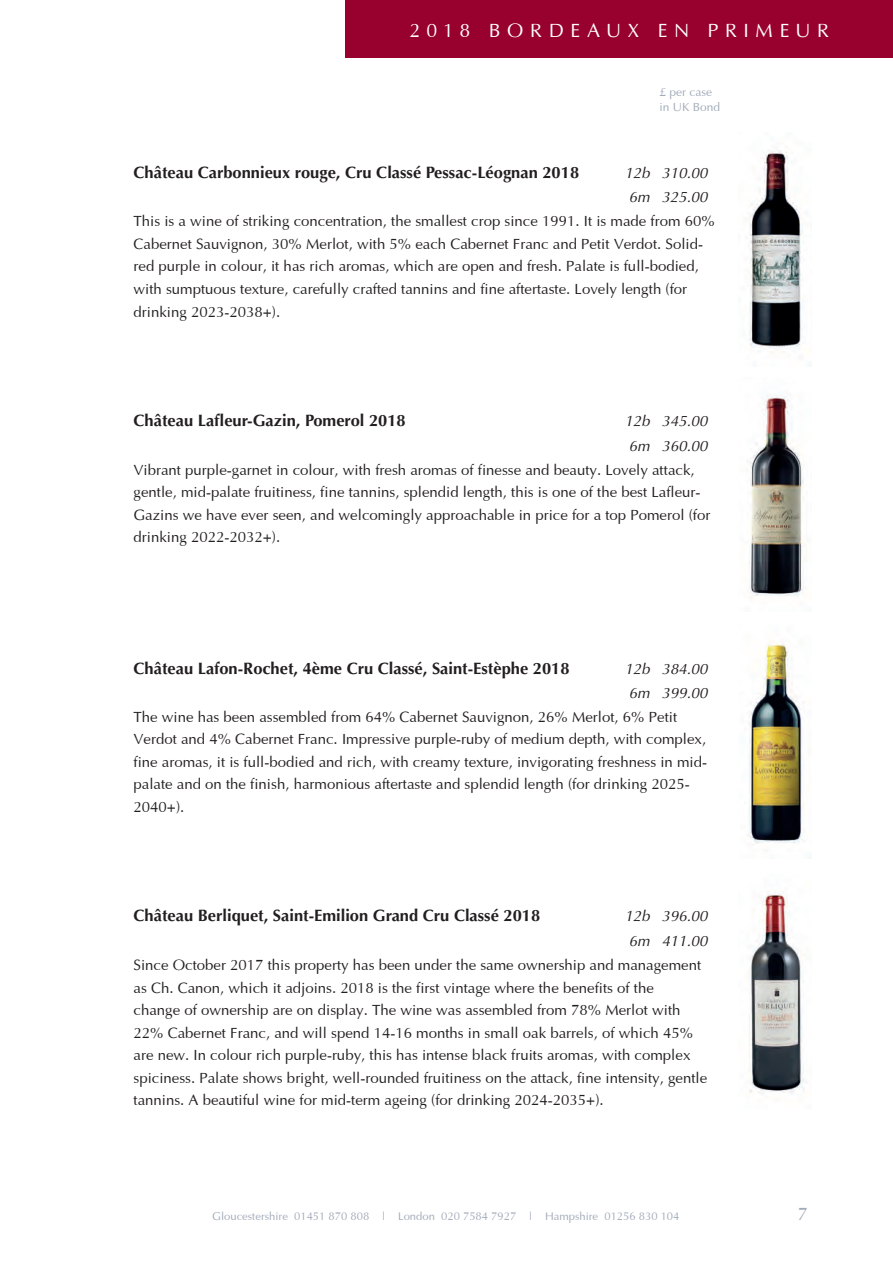
<style>
.page{position:relative;width:893px;height:1263px;background:#fff}
.page>*{position:absolute;margin:0;border:0;box-sizing:border-box;transform-origin:0 0}
.t1{font:19.5px "Optima";letter-spacing:.33em;color:#fff}
.t2{font:18px "Optima";color:#a1aab9}
.t3{font:700 16.5px "Optima";color:#231f20}
.t4{font:15px/22.5px "Optima";color:#231f20}
.t5{font:italic 15px/24px "Optima";color:#231f20}
.t6{font:12px/14.4px "Optima";color:#a1aab9}
.t7{font:11.25px "Optima";color:#a1aab9}
</style>
<div class="page">
<div style="left:346px;top:0;width:547px;height:58px;background:#98012d"></div>
<img style="left:747px;top:640px;width:65px;height:219px">
<img style="left:747px;top:891px;width:60px;height:204px">
<img style="left:745px;top:150px;width:67px;height:203px">
<img style="left:747px;top:395px;width:57px;height:205px">
<h1 class="t1" style="left:409px;top:16px;width:421px">2018 BORDEAUX EN PRIMEUR</h1>
<p class="t6" style="left:659px;top:84px;width:62px">£ per case in UK Bond</p>
<p class="t3" style="left:134px;top:163px;width:447px">Château Carbonnieux rouge, Cru Classé Pessac-Léognan 2018</p>
<p class="t5" style="left:625px;top:162px;width:84px">12b 310.00<br>6m 325.00</p>
<p class="t4" style="left:134px;top:209px;width:583px">This is a wine of striking concentration, the smallest crop since 1991. It is made from 60% Cabernet Sauvignon, 30% Merlot, with 5% each Cabernet Franc and Petit Verdot. Solid&shy;red purple in colour, it has rich aromas, which are open and fresh. Palate is full-bodied, with sumptuous texture, carefully crafted tannins and fine aftertaste. Lovely length (for drinking 2023-2038+).</p>
<p class="t3" style="left:134px;top:410px;width:274px">Château Lafleur-Gazin, Pomerol 2018</p>
<p class="t5" style="left:625px;top:408px;width:84px;line-height:25.2px">12b 345.00<br>6m 360.00</p>
<p class="t4" style="left:134px;top:457px;width:578px">Vibrant purple-garnet in colour, with fresh aromas of finesse and beauty. Lovely attack, gentle, mid-palate fruitiness, fine tannins, splendid length, this is one of the best Lafleur-Gazins we have ever seen, and welcomingly approachable in price for a top Pomerol (for drinking 2022-2032+).</p>
<p class="t3" style="left:134px;top:659px;width:437px">Château Lafon-Rochet, 4ème Cru Classé, Saint-Estèphe 2018</p>
<p class="t5" style="left:625px;top:657px;width:84px">12b 384.00<br>6m 399.00</p>
<p class="t4" style="left:134px;top:704px;width:575px">The wine has been assembled from 64% Cabernet Sauvignon, 26% Merlot, 6% Petit Verdot and 4% Cabernet Franc. Impressive purple-ruby of medium depth, with complex, fine aromas, it is full-bodied and rich, with creamy texture, invigorating freshness in mid&shy;palate and on the finish, harmonious aftertaste and splendid length (for drinking 2025- 2040+).</p>
<p class="t3" style="left:134px;top:906px;width:408px">Château Berliquet, Saint-Emilion Grand Cru Classé 2018</p>
<p class="t5" style="left:625px;top:903px;width:84px;line-height:25.2px">12b 396.00<br>6m 411.00</p>
<p class="t4" style="left:134px;top:953px;width:575px">Since October 2017 this property has been under the same ownership and management as Ch. Canon, which it adjoins. 2018 is the first vintage where the benefits of the<br>change of ownership are on display. The wine was assembled from 78% Merlot with 22% Cabernet Franc, and will spend 14-16 months in small oak barrels, of which 45% are new. In colour rich purple-ruby, this has intense black fruits aromas, with complex spiciness. Palate shows bright, well-rounded fruitiness on the attack, fine intensity, gentle tannins. A beautiful wine for mid-term ageing (for drinking 2024-2035+).</p>
<p class="t7" style="left:212px;top:1208px;width:469px">Gloucestershire 01451 870 808 | London 020 7584 7927 | Hampshire 01256 830 104</p>
<p class="t2" style="left:798px;top:1201px;width:12px">7</p>
</div>
